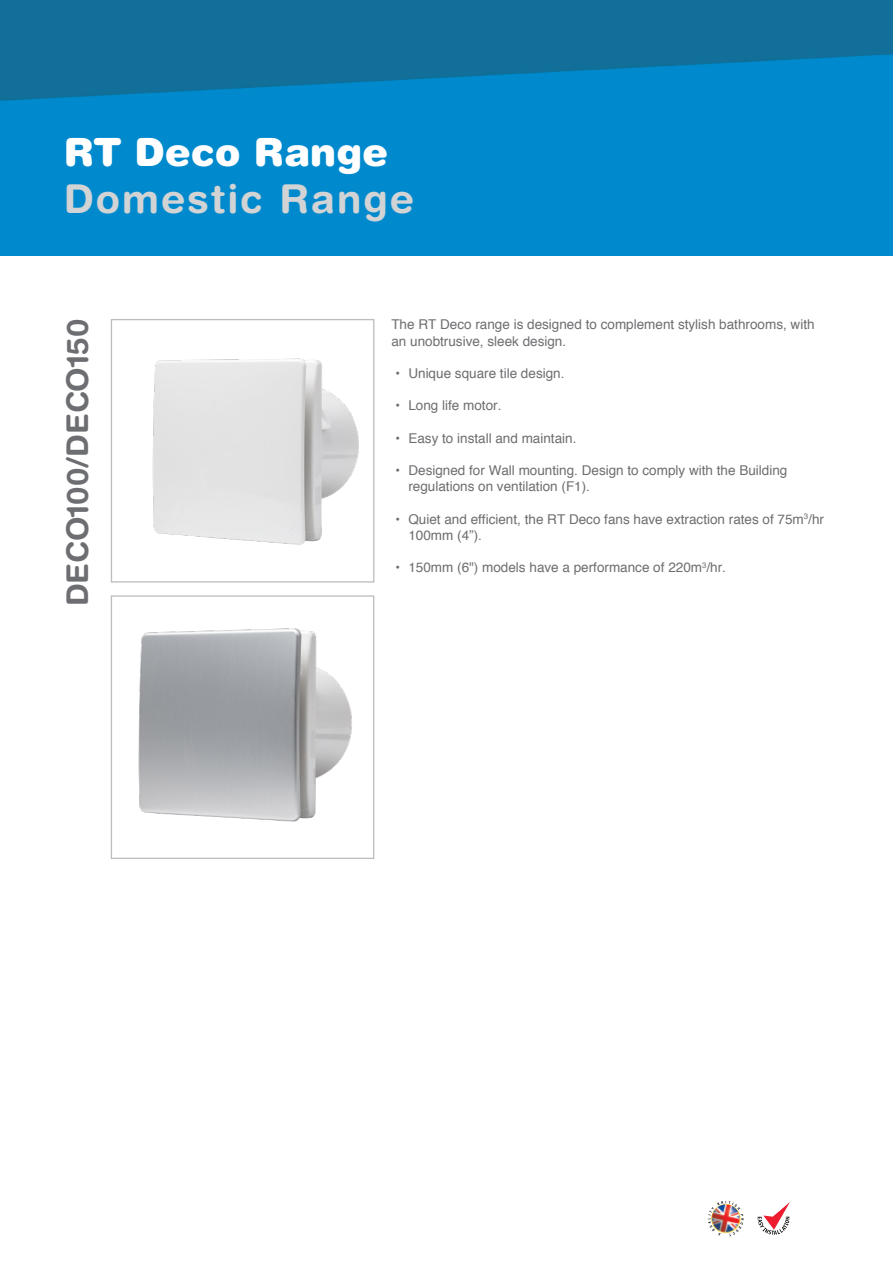
<style>
.page{position:relative;width:893px;height:1263px;background:#fff}
.page>*{position:absolute;margin:0;border:0;box-sizing:border-box;transform-origin:0 0}
.t1{font:700 39.75px "Helvetica Rounded";letter-spacing:.05em;color:#d1d3d4}
.t2{font:900 39px "Helvetica Rounded";color:#fff}
.t3{font:700 30px "Helvetica Rounded";color:#6d6e71}
.t4{font:13.5px/16.2px "Helvetica";color:#6d6e71}
</style>
<div class="page">
<svg style="left:708px;top:1201px;width:36px;height:35px"></svg>
<img style="left:710px;top:1204px;width:31px;height:30px">
<svg style="left:758px;top:1202px;width:32px;height:33px"></svg>
<img style="left:0;top:0;width:893px;height:255px">
<img style="left:152px;top:358px;width:207px;height:187px">
<div style="left:111px;top:319px;width:263px;height:264px;border:1px solid #bcbec0"></div>
<img style="left:138px;top:628px;width:214px;height:194px">
<div style="left:111px;top:595px;width:263px;height:264px;border:1px solid #bcbec0"></div>
<h2 class="t2" style="left:64px;top:127px;width:326px">RT Deco Range</h2>
<h1 class="t1" style="left:64px;top:175px;width:352px">Domestic Range</h1>
<h3 class="t3" style="left:59px;top:606px;width:289px;rotate:-90deg">DECO100/DECO150</h3>
<p class="t4" style="left:391px;top:316px;width:425px">The RT Deco range is designed to complement stylish bathrooms, with an unobtrusive, sleek design.</p>
<p class="t4" style="left:395px;top:365px;width:171px">• Unique square tile design.</p>
<p class="t4" style="left:395px;top:397px;width:108px">• Long life motor.</p>
<p class="t4" style="left:395px;top:430px;width:183px">• Easy to install and maintain.</p>
<p class="t4" style="left:408px;top:462px;width:380px;text-indent:-13px">• Designed for Wall mounting. Design to comply with the Building regulations on ventilation (F1).</p>
<p class="t4" style="left:408px;top:511px;width:417px;text-indent:-13px">• Quiet and efficient, the RT Deco fans have extraction rates of 75m<sup>3</sup>/hr<br>100mm (4”).</p>
<p class="t4" style="left:395px;top:559px;width:332px">• 150mm (6") models have a performance of 220m<sup>3</sup>/hr.</p>
</div>
